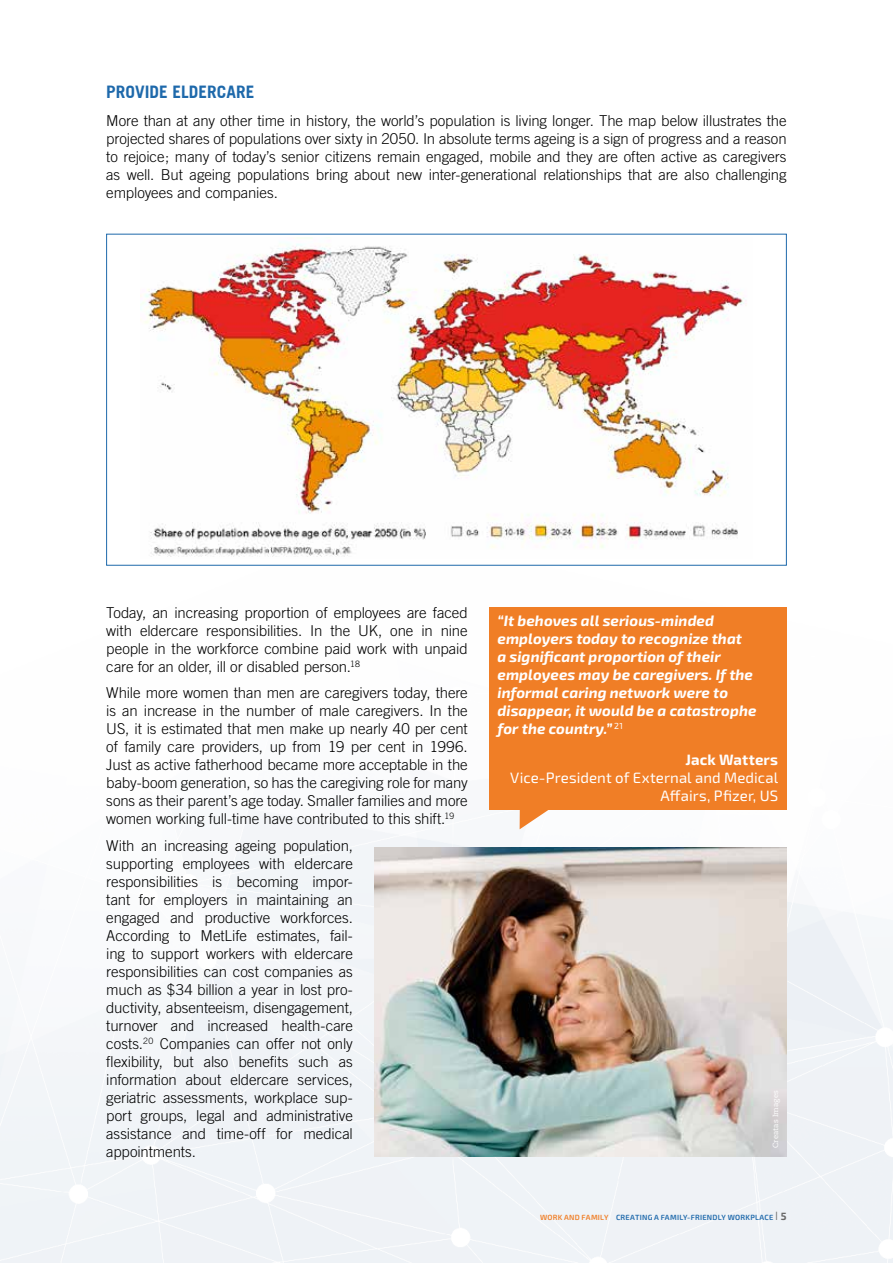
<style>
.page{position:relative;width:893px;height:1263px;background:#fff}
.page>*{position:absolute;margin:0;border:0;box-sizing:border-box;transform-origin:0 0}
.t1{font:700 17.25px "Trade Gothic";color:#1e69ab}
.t2{font:300 15px/18px "Trade Gothic";letter-spacing:-.005em;color:#000;text-align:justify}
.t3{font:italic 700 15px/18px "Exo 2.0";letter-spacing:.005em;color:#fff}
.t4{font:15px/18px "Exo 2.0";letter-spacing:.005em;color:#fff;text-align:right}
.t5{font:700 15px "Exo 2.0";letter-spacing:.01em;color:#fff}
.t6{font:600 7.5px "Exo 2.0";letter-spacing:.035em;color:#1e69ab}
.t7{font:7.5px "Caecilia LT Std";letter-spacing:.025em;color:#fff}
.s1{color:#f07e26}
.s2{font-weight:300;font-size:12px;color:#686868}
.s3{font-weight:700;font-size:10.5px;color:#686868}
</style>
<div class="page">
<img style="left:0;top:809px;width:893px;height:454px">
<img style="left:142px;top:244px;width:604px;height:313px">
<svg style="left:489px;top:809px;width:272px;height:20px"></svg>
<div style="left:489px;top:607px;width:298px;height:202px;background:#f07e26"></div>
<img style="left:374px;top:848px;width:413px;height:309px">
<p class="t1" style="left:106px;top:81px;width:150px">PROVIDE ELDERCARE</p>
<p class="t2" style="left:106px;top:112px;width:682px">More than at any other time in history, the world’s population is living longer. The map below illustrates the projected shares of populations over sixty in 2050. In absolute terms ageing is a sign of progress and a reason to rejoice; many of today’s senior citizens remain engaged, mobile and they are often active as caregivers as well. But ageing populations bring about new inter-generational relationships that are also challenging employees and companies.</p>
<p class="t2" style="left:106px;top:603px;width:363px">Today, an increasing proportion of employees are faced with eldercare responsibilities. In the UK, one in nine people in the workforce combine paid work with unpaid care for an older, ill or disabled person.<sup>18</sup></p>
<p class="t2" style="left:106px;top:684px;width:363px">While more women than men are caregivers today, there is an increase in the number of male caregivers. In the US, it is estimated that men make up nearly 40 per cent of family care providers, up from 19 per cent in 1996.<br>Just as active fatherhood became more acceptable in the baby-boom generation, so has the caregiving role for many sons as their parent’s age today. Smaller families and more women working full-time have contributed to this shift.<sup>19</sup></p>
<p class="t2" style="left:106px;top:836px;width:248px">With an increasing ageing population, supporting employees with eldercare responsibilities is becoming impor&shy;tant for employers in maintaining an engaged and productive workforces.<br>According to MetLife estimates, fail&shy;ing to support workers with eldercare responsibilities can cost companies as much as $34 billion a year in lost pro&shy;ductivity, absenteeism, disengagement, turnover and increased health-care costs.<sup>20</sup> Companies can offer not only flexibility, but also benefits such as information about eldercare services, geriatric assessments, workplace sup&shy;port groups, legal and administrative assistance and time-off for medical appointments.</p>
<p class="t3" style="left:497px;top:612px;width:260px">“It behoves all serious-minded employers today to recognize that<br>a significant proportion of their employees may be caregivers. If the informal caring network were to disappear, it would be a catastrophe for the country.” <sup>21</sup></p>
<p class="t5" style="left:686px;top:750px;width:94px">Jack Watters</p>
<p class="t4" style="left:510px;top:769px;width:269px">Vice-President of External and Medical<br>Affairs, Pfizer, US</p>
<p class="t7" style="left:771px;top:1148px;width:60px;rotate:-90deg">Creatas Images</p>
<p class="t6" style="left:540px;top:1213px;width:126px"><span class="s1">WORK AND FAMILY</span> CREATING A FAMILY</p>
<p class="t6" style="left:687px;top:1213px;width:26px">-FRIENDLY</p>
<p class="t6" style="left:728px;top:1213px;width:7px">WORK</p>
<p class="t6" style="left:750px;top:1213px;width:11px">PLAC</p>
<p class="t6" style="left:769px;top:1213px;width:19px">E <span class="s2">I</span> <span class="s3">5</span></p>
</div>
